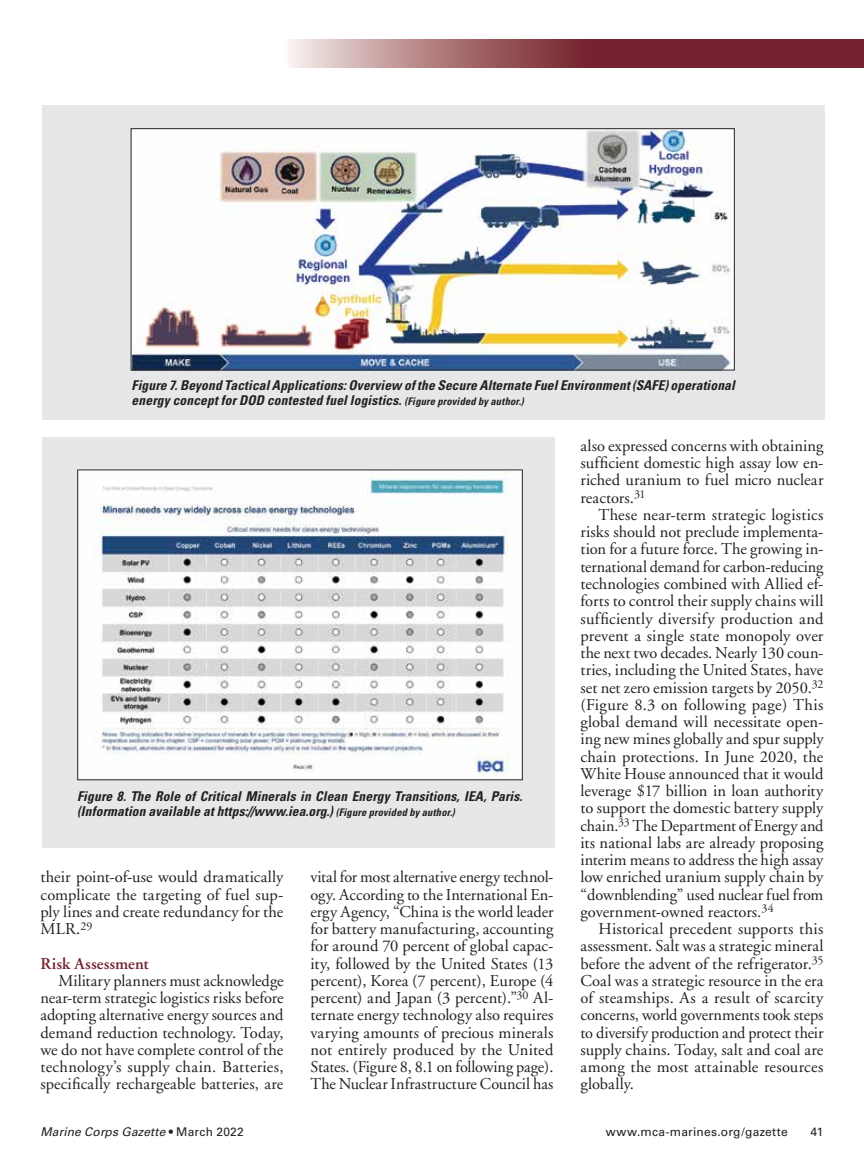
<style>
.page{position:relative;width:864px;height:1175px;background:#fff}
.page>*{position:absolute;margin:0;border:0;box-sizing:border-box;transform-origin:0 0}
.t1{font:16.5px/17.2px "Adobe Garamond";letter-spacing:.005em;color:#231f20;text-align:justify}
.t2{font:600 16.5px "Adobe Garamond";letter-spacing:.005em;color:#752331}
.t3{font:italic 700 condensed 13.5px/15px "Univers";letter-spacing:.01em;color:#231f20}
.t4{font:12px "Univers";letter-spacing:.02em;color:#231f20}
.t5{font:italic 12px "Univers";letter-spacing:.015em;color:#231f20}
.s1{font-size:10.5px}
.s2{font-style:normal}
</style>
<div class="page">
<svg style="left:290px;top:40px;width:574px;height:28px;background:#94535b"></svg>
<div style="left:42px;top:105px;width:783px;height:314px;background:#e6e7e8"></div>
<div style="left:42px;top:437px;width:513px;height:410px;background:#e6e7e8"></div>
<img style="left:133px;top:130px;width:600px;height:238px">
<div style="left:131px;top:128px;width:604px;height:242px;border:1px solid #231f20"></div>
<img style="left:79px;top:471px;width:442px;height:307px">
<div style="left:77px;top:469px;width:446px;height:311px;border:1px solid #231f20"></div>
<p class="t3" style="left:132px;top:378px;width:605px">Figure 7. Beyond Tactical Applications: Overview of the Secure Alternate Fuel Environment (SAFE) operational energy concept for DOD contested fuel logistics. <span class="s1">(Figure provided by author.)</span></p>
<p class="t3" style="left:77px;top:788px;width:447px">Figure 8. The Role of Critical Minerals in Clean Energy Transitions, IEA, Paris. (Information available at https://www.iea.org.) <span class="s1">(Figure provided by author.)</span></p>
<p class="t1" style="left:40px;top:869px;width:245px">their point-of-use would dramatically complicate the targeting of fuel sup&shy;ply lines and create redundancy for the MLR.<sup>29</sup></p>
<p class="t2" style="left:40px;top:954px;width:110px">Risk Assessment</p>
<p class="t1" style="left:40px;top:972px;width:245px;text-indent:18px">Military planners must acknowledge near-term strategic logistics risks before adopting alternative energy sources and demand reduction technology. Today, we do not have complete control of the technology’s supply chain. Batteries, specifically rechargeable batteries, are</p>
<p class="t1" style="left:310px;top:869px;width:245px">vital for most alternative energy technol&shy;ogy. According to the International En&shy;ergy Agency, “China is the world leader for battery manufacturing, accounting for around 70 percent of global capac&shy;ity, followed by the United States (13 percent), Korea (7 percent), Europe (4 percent) and Japan (3 percent).”<sup>30</sup> Al&shy;ternate energy technology also requires varying amounts of precious minerals not entirely produced by the United States. (Figure 8, 8.1 on following page).<br>The Nuclear Infrastructure Council has</p>
<p class="t1" style="left:580px;top:437px;width:245px">also expressed concerns with obtaining sufficient domestic high assay low en&shy;riched uranium to fuel micro nuclear reactors.<sup>31</sup></p>
<p class="t1" style="left:580px;top:506px;width:245px;text-indent:18px">These near-term strategic logistics risks should not preclude implementa&shy;tion for a future force. The growing in&shy;ternational demand for carbon-reducing technologies combined with Allied ef&shy;forts to control their supply chains will sufficiently diversify production and prevent a single state monopoly over the next two decades. Nearly 130 coun&shy;tries, including the United States, have set net zero emission targets by 2050.<sup>32 </sup>(Figure 8.3 on following page) This global demand will necessitate open&shy;ing new mines globally and spur supply chain protections. In June 2020, the White House announced that it would leverage $17 billion in loan authority to support the domestic battery supply chain.<sup>33</sup> The Department of Energy and its national labs are already proposing interim means to address the high assay low enriched uranium supply chain by “downblending” used nuclear fuel from government-owned reactors.<sup>34</sup></p>
<p class="t1" style="left:580px;top:920px;width:245px;text-indent:18px">Historical precedent supports this assessment. Salt was a strategic mineral before the advent of the refrigerator.<sup>35<br></sup>Coal was a strategic resource in the era of steamships. As a result of scarcity concerns, world governments took steps to diversify production and protect their supply chains. Today, salt and coal are among the most attainable resources globally.</p>
<p class="t5" style="left:40px;top:1124px;width:205px">Marine Corps Gazette <span class="s2">• March 2022</span></p>
<p class="t4" style="left:606px;top:1124px;width:183px">www.mca-marines.org/gazette</p>
<p class="t4" style="left:811px;top:1124px;width:14px">41</p>
</div>
